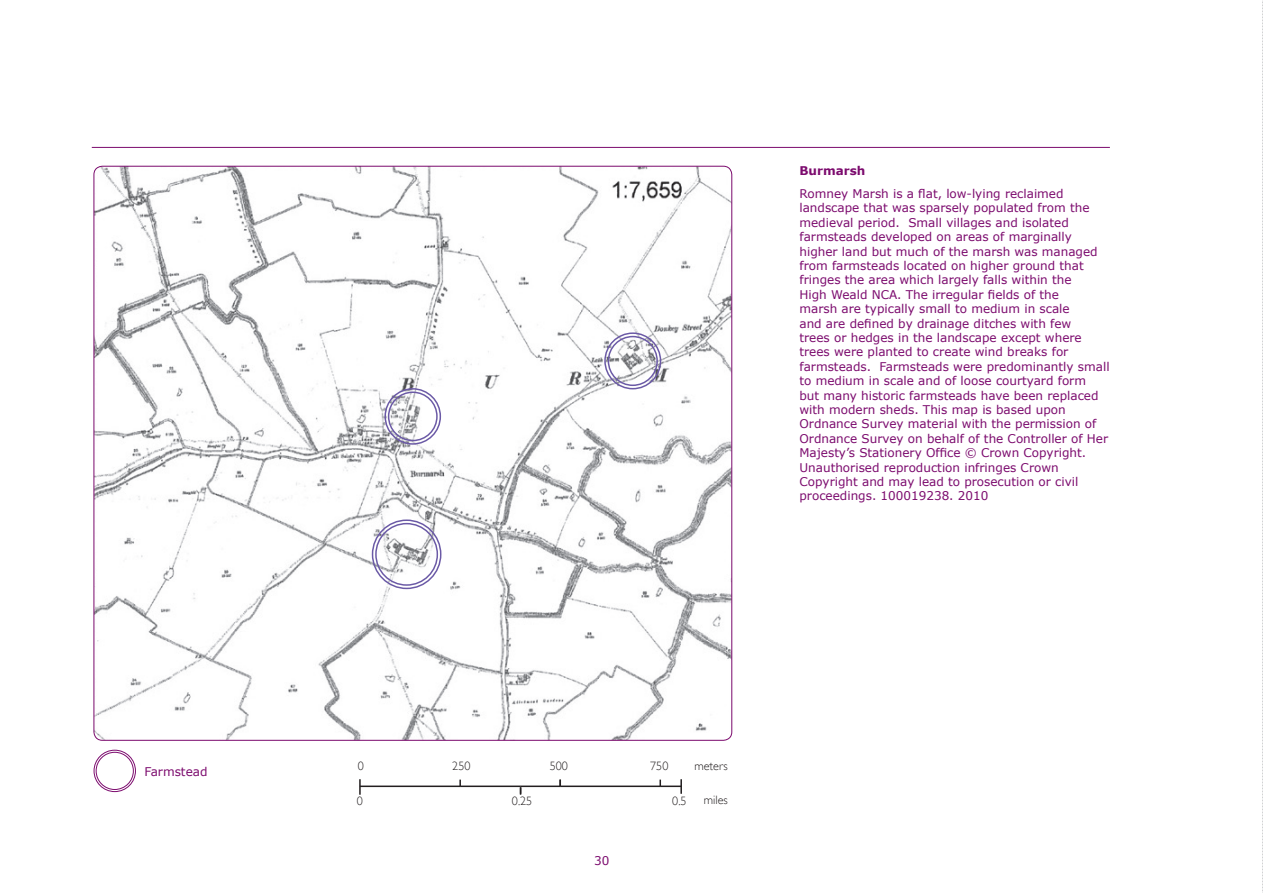
<style>
.page{position:relative;width:1263px;height:893px;background:#fff}
.page>*{position:absolute;margin:0;border:0;box-sizing:border-box;transform-origin:0 0}
.t1{font:300 12.15px "Gill Sans";color:#231f20}
.Body_Verdana{font:12px/14.4px "Verdana";color:#7c0b6e}
.Body_Verdana-2{font:700 12px "Verdana";color:#7c0b6e}
</style>
<div class="page">
<hr style="left:92px;top:147px;width:1018px;height:1px;background:#7c0b6e">
<svg style="left:1262px;top:0;width:1px;height:893px"></svg>
<img style="left:94px;top:166px;width:638px;height:574px">
<div style="left:384px;top:388px;width:57px;height:57px;border:2px solid #6b5aa6;border-radius:50%"></div>
<div style="left:388px;top:391px;width:50px;height:50px;border:2px solid #6b5aa6;border-radius:50%"></div>
<div style="left:372px;top:519px;width:69px;height:70px;border:2px solid #6b5aa6;border-radius:50%"></div>
<div style="left:375px;top:523px;width:63px;height:63px;border:2px solid #6b5aa6;border-radius:50%"></div>
<div style="left:604px;top:332px;width:57px;height:57px;border:2px solid #6b5aa6;border-radius:50%"></div>
<div style="left:608px;top:336px;width:50px;height:50px;border:2px solid #6b5aa6;border-radius:50%"></div>
<hr style="left:360px;top:785px;width:321px;height:2px;background:#231f20">
<svg style="left:459px;top:780px;width:2px;height:7px"></svg>
<svg style="left:359px;top:779px;width:2px;height:16px"></svg>
<svg style="left:559px;top:780px;width:2px;height:7px"></svg>
<svg style="left:680px;top:779px;width:2px;height:15px"></svg>
<div style="left:96px;top:752px;width:38px;height:38px;border:1px solid #7c0b6e;border-radius:50%"></div>
<div style="left:94px;top:750px;width:42px;height:42px;border:1px solid #7c0b6e;border-radius:50%"></div>
<p class="Body_Verdana" style="left:144px;top:764px;width:65px">Farmstead</p>
<p class="Body_Verdana-2" style="left:799px;top:163px;width:67px">Burmarsh</p>
<p class="Body_Verdana" style="left:799px;top:186px;width:312px">Romney Marsh is a flat, low-lying reclaimed landscape that was sparsely populated from the medieval period. Small villages and isolated farmsteads developed on areas of marginally higher land but much of the marsh was managed from farmsteads located on higher ground that fringes the area which largely falls within the<br>High Weald NCA. The irregular fields of the<br>marsh are typically small to medium in scale<br>and are defined by drainage ditches with few<br>trees or hedges in the landscape except where trees were planted to create wind breaks for farmsteads. Farmsteads were predominantly small to medium in scale and of loose courtyard form<br>but many historic farmsteads have been replaced with modern sheds. This map is based upon Ordnance Survey material with the permission of Ordnance Survey on behalf of the Controller of Her Majesty’s Stationery Office © Crown Copyright.<br>Unauthorised reproduction infringes Crown Copyright and may lead to prosecution or civil proceedings. 100019238. 2010</p>
<p class="t1" style="left:358px;top:759px;width:8px">0</p>
<p class="t1" style="left:452px;top:759px;width:20px">250</p>
<p class="t1" style="left:550px;top:759px;width:20px">500</p>
<p class="t1" style="left:694px;top:759px;width:35px">meters</p>
<p class="t1" style="left:704px;top:793px;width:25px">miles</p>
<p class="t1" style="left:650px;top:759px;width:20px">750</p>
<p class="t1" style="left:357px;top:794px;width:8px">0</p>
<p class="t1" style="left:512px;top:794px;width:22px">0.25</p>
<p class="t1" style="left:672px;top:794px;width:16px">0.5</p>
<p class="Body_Verdana" style="left:594px;top:853px;width:17px">30</p>
</div>
